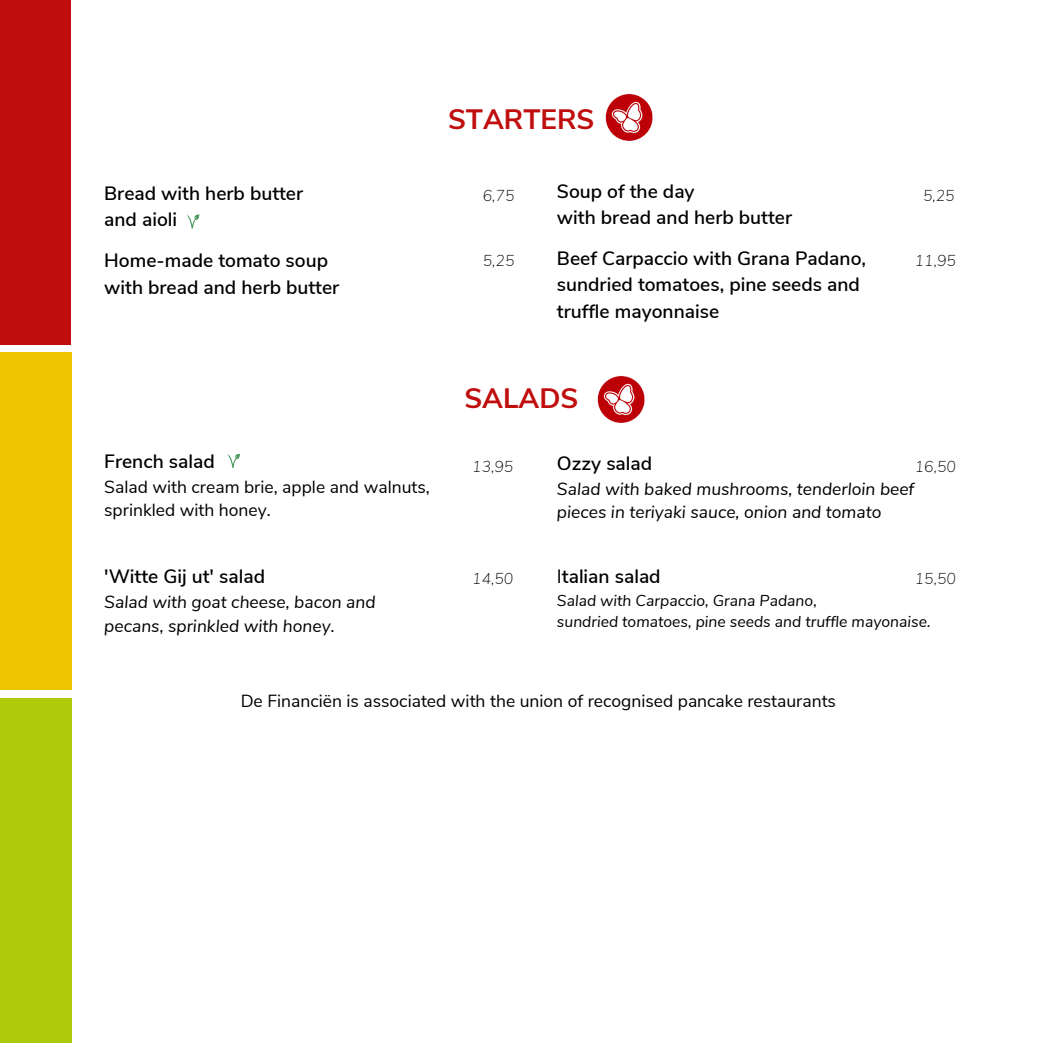
<style>
.page{position:relative;width:1042px;height:1043px;background:#fff}
.page>*{position:absolute;margin:0;border:0;box-sizing:border-box;transform-origin:0 0}
.t1{font:700 28px "Nunito Sans";color:#c00d0d}
.t2{font:600 19.25px/26.2px "Nunito Sans";color:#000}
.t3{font:italic 17.5px/23.6px "Nunito Sans";color:#000}
.t4{font:17.5px/23.6px "Nunito Sans";color:#000}
.t5{font:italic 15.75px "Nunito Sans";color:#000}
.t6{font:italic 200 15.75px "Nunito Sans";color:#000}
.s1{font-weight:400}
</style>
<div class="page">
<div style="left:0;top:0;width:71px;height:344px;background:#c00d0d"></div>
<div style="left:0;top:352px;width:72px;height:338px;background:#ecc500"></div>
<div style="left:0;top:697px;width:72px;height:345px;background:#afca0b"></div>
<svg style="left:187px;top:214px;width:13px;height:14px"></svg>
<img style="left:597px;top:375px;width:48px;height:48px">
<img style="left:605px;top:93px;width:48px;height:48px">
<svg style="left:227px;top:454px;width:13px;height:13px"></svg>
<p class="t2" style="left:104px;top:180px;width:200px">Bread with herb butter</p>
<p class="t2" style="left:104px;top:206px;width:74px">and aioli</p>
<p class="t2" style="left:104px;top:248px;width:225px">Home-made tomato soup</p>
<p class="t2" style="left:104px;top:274px;width:236px">with bread and herb butter</p>
<p class="t1" style="left:448px;top:101px;width:148px">STARTERS</p>
<p class="t6" style="left:482px;top:184px;width:33px">6,75</p>
<p class="t2" style="left:557px;top:178px;width:139px">Soup of the day</p>
<p class="t2" style="left:557px;top:204px;width:236px">with bread and herb butter</p>
<p class="t6" style="left:922px;top:184px;width:33px">5,25</p>
<p class="t6" style="left:482px;top:250px;width:33px">5,25</p>
<p class="t2" style="left:557px;top:246px;width:310px">Beef Carpaccio with Grana Padano,</p>
<p class="t6" style="left:914px;top:250px;width:43px">11,95</p>
<p class="t2" style="left:557px;top:272px;width:304px">sundried tomatoes, pine seeds and truffle mayonnaise</p>
<p class="t2" style="left:104px;top:448px;width:112px">French salad</p>
<p class="t4" style="left:104px;top:475px;width:327px">Salad with cream brie, apple and walnuts, sprinkled with honey.</p>
<p class="t2" style="left:104px;top:563px;width:162px">'Witte Gij ut' salad</p>
<p class="t3" style="left:104px;top:590px;width:273px">Salad with goat cheese, bacon and pecans, sprinkled with honey.</p>
<p class="t1" style="left:464px;top:379px;width:115px">SALADS</p>
<p class="t6" style="left:472px;top:456px;width:43px">13,95</p>
<p class="t6" style="left:472px;top:568px;width:43px">14,50</p>
<p class="t2" style="left:557px;top:450px;width:97px">Ozzy salad</p>
<p class="t3" style="left:557px;top:477px;width:359px">Salad with baked mushrooms, tenderloin beef</p>
<p class="t3" style="left:557px;top:500px;width:326px">pieces in teriyaki sauce, onion and tomato</p>
<p class="t6" style="left:914px;top:456px;width:43px">16,50</p>
<p class="t2" style="left:557px;top:563px;width:105px"><span class="s1">I</span>talian salad</p>
<p class="t5" style="left:557px;top:589px;width:261px">Salad with Carpaccio, Grana Padano,</p>
<p class="t5" style="left:557px;top:610px;width:375px">sundried tomatoes, pine seeds and truffle mayonaise.</p>
<p class="t6" style="left:914px;top:568px;width:43px">15,50</p>
<p class="t4" style="left:241px;top:689px;width:596px">De Financiën is associated with the union of recognised pancake restaurants</p>
</div>
